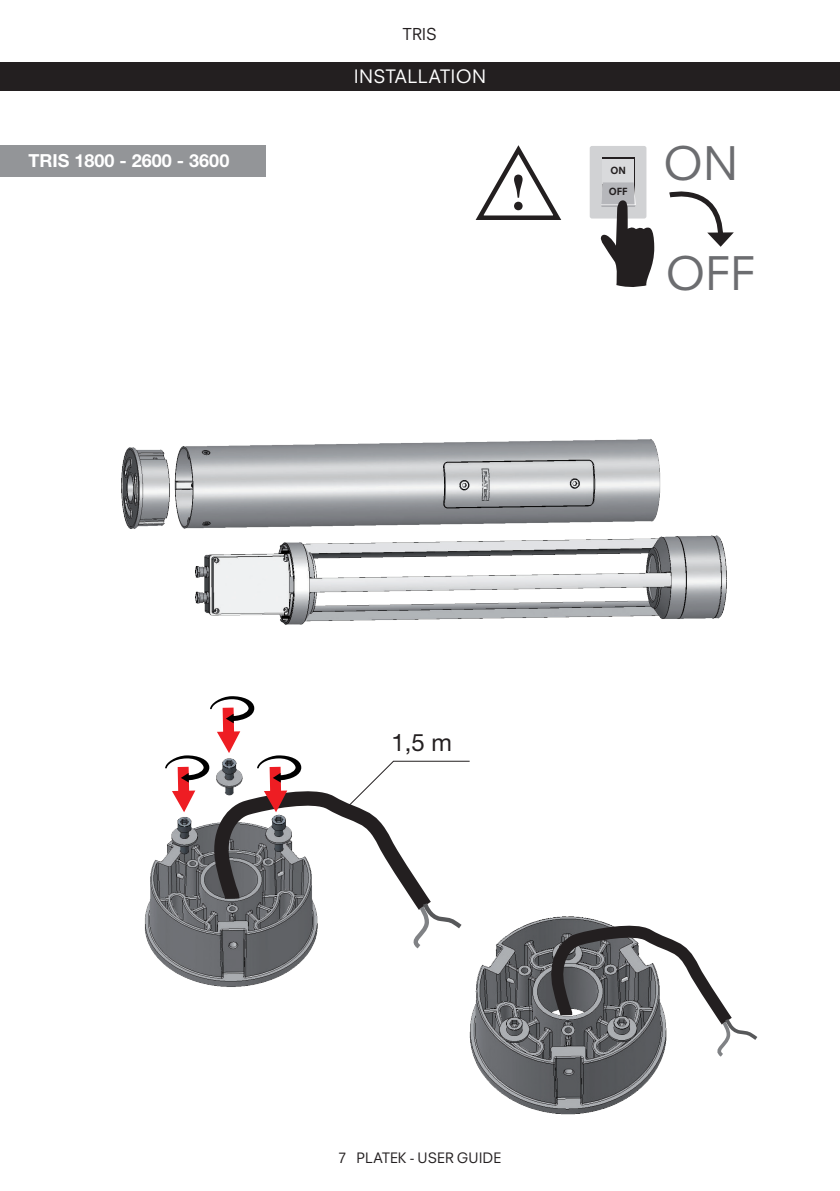
<style>
.page{position:relative;width:840px;height:1191px;background:#fff}
.page>*{position:absolute;margin:0;border:0;box-sizing:border-box;transform-origin:0 0}
.t1{font:45px "Neuzeit SLT Std";color:#6c6d70}
.t2{font:24px "Helvetica Neue";color:#231f20}
.t3{font:18px "Neuzeit SLT Std";letter-spacing:.02em;color:#fff}
.t4{font:700 18px "Helvetica Neue LT Std";color:#fff}
.t5{font:16px "Neuzeit SLT Std";color:#231f20}
.t6{font:14px "Neuzeit SLT Std";letter-spacing:.005em;color:#231f20}
.t7{font:800 9.6px "Neuzeit SLT Std";color:#231f20}
</style>
<div class="page">
<img style="left:121px;top:439px;width:606px;height:186px">
<img style="left:469px;top:918px;width:193px;height:197px">
<svg style="left:549px;top:916px;width:209px;height:144px"></svg>
<img style="left:144px;top:857px;width:165px;height:130px">
<svg style="left:165px;top:696px;width:305px;height:256px"></svg>
<div style="left:0;top:62px;width:839px;height:29px;background:#231f20"></div>
<div style="left:0;top:145px;width:265px;height:31px;background:#939598"></div>
<svg style="left:669px;top:191px;width:64px;height:56px"></svg>
<svg style="left:475px;top:145px;width:87px;height:75px"></svg>
<div style="left:589px;top:146px;width:57px;height:72px;background:#d1d2d4;border-radius:2px"></div>
<svg style="left:602px;top:158px;width:32px;height:1px"></svg>
<div style="left:602px;top:159px;width:31px;height:25px;background:#d9dadc"></div>
<svg style="left:598px;top:182px;width:56px;height:105px"></svg>
<p class="t5" style="left:403px;top:25px;width:35px">TRIS</p>
<p class="t3" style="left:354px;top:66px;width:160px">TECHNICAL DATA</p>
<p class="t3" style="left:353px;top:66px;width:134px">INSTALLATION</p>
<p class="t4" style="left:28px;top:149px;width:202px">TRIS 1800 - 2600 - 3600</p>
<p class="t1" style="left:662px;top:136px;width:77px">ON</p>
<p class="t7" style="left:610px;top:165px;width:17px">ON</p>
<p class="t7" style="left:608px;top:186px;width:20px">OFF</p>
<p class="t1" style="left:665px;top:246px;width:92px">OFF</p>
<p class="t2" style="left:391px;top:727px;width:62px">1,5 m</p>
<p class="t6" style="left:338px;top:1149px;width:164px">7 PLATEK - USER GUIDE</p>
</div>
